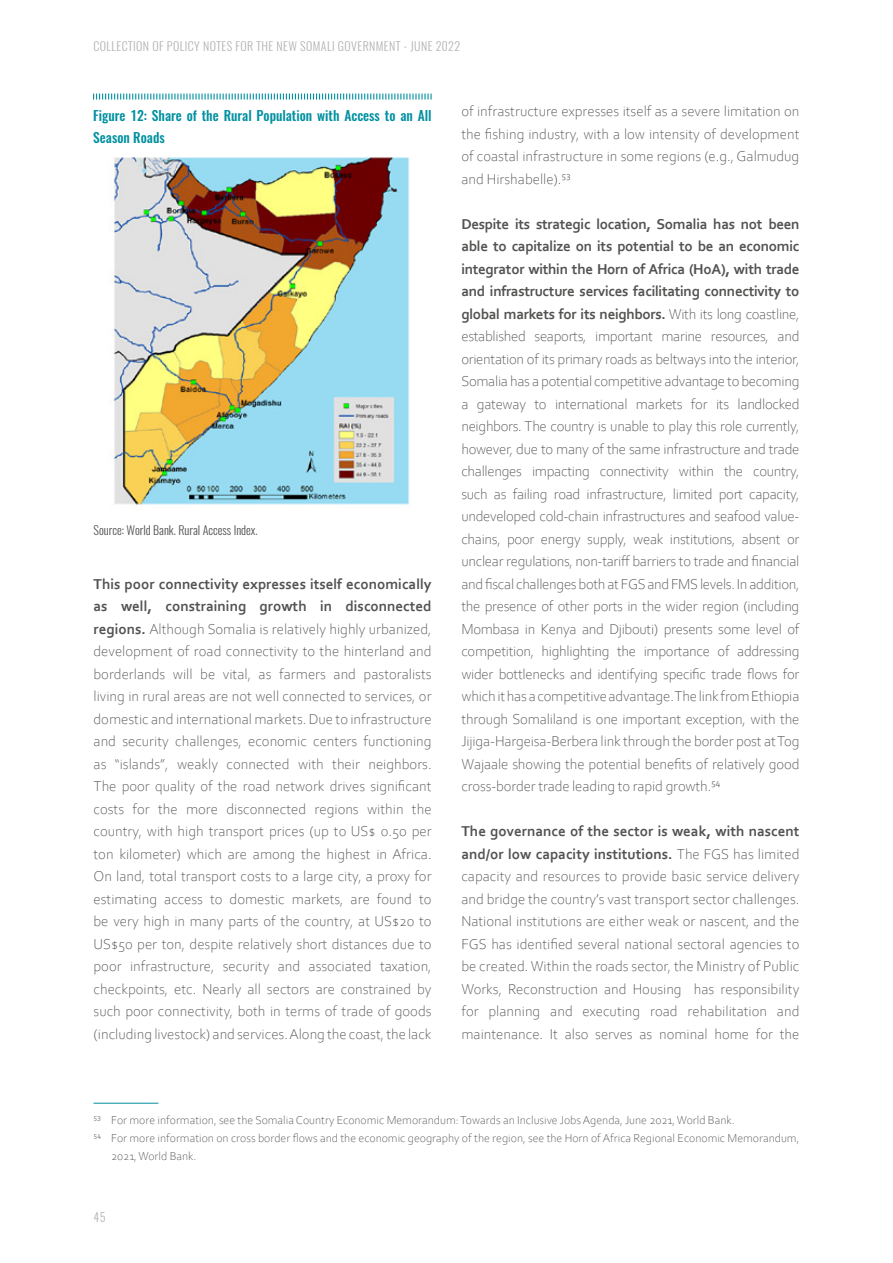
<style>
.page{position:relative;width:893px;height:1263px;background:#fff}
.page>*{position:absolute;margin:0;border:0;box-sizing:border-box;transform-origin:0 0}
.t1{font:300 15px/22.5px "Corbel";color:#525251;text-align:justify}
.t2{font:500 13.5px/22.5px "Oswald";color:#0090a0}
.t3{font:300 12px/18px "Corbel";color:#525251}
.t4{font:300 12px "Oswald";letter-spacing:.035em;color:#b3b2b2}
.t5{font:300 12px "Oswald";color:#525251}
.s1{font-weight:700}
</style>
<div class="page">
<svg style="left:93px;top:94px;width:339px;height:6px"></svg>
<hr style="left:93px;top:1103px;width:65px;height:1px;background:#0090a0">
<img style="left:108px;top:157px;width:302px;height:350px">
<p class="t4" style="left:94px;top:38px;width:368px">COLLECTION OF POLICY NOTES FOR THE NEW SOMALI GOVERNMENT - JUNE 2022</p>
<p class="t2" style="left:93px;top:104px;width:340px">Figure 12: Share of the Rural Population with Access to an All<br>Season Roads</p>
<p class="t5" style="left:94px;top:522px;width:166px">Source: World Bank. Rural Access Index.</p>
<p class="t1" style="left:94px;top:572px;width:340px"><span class="s1">This poor connectivity expresses itself economically as well, constraining growth in disconnected regions.</span> Although Somalia is relatively highly urbanized, development of road connectivity to the hinterland and borderlands will be vital, as farmers and pastoralists living in rural areas are not well connected to services, or domestic and international markets. Due to infrastructure and security challenges, economic centers functioning as “islands”, weakly connected with their neighbors.<br>The poor quality of the road network drives significant costs for the more disconnected regions within the country, with high transport prices (up to US$ 0.50 per ton kilometer) which are among the highest in Africa.<br>On land, total transport costs to a large city, a proxy for estimating access to domestic markets, are found to be very high in many parts of the country, at US$20 to US$50 per ton, despite relatively short distances due to poor infrastructure, security and associated taxation, checkpoints, etc. Nearly all sectors are constrained by such poor connectivity, both in terms of trade of goods (including livestock) and services. Along the coast, the lack</p>
<p class="t1" style="left:461px;top:99px;width:340px">of infrastructure expresses itself as a severe limitation on the fishing industry, with a low intensity of development of coastal infrastructure in some regions (e.g., Galmudug and Hirshabelle).⁵³</p>
<p class="t1" style="left:461px;top:212px;width:340px"><span class="s1">Despite its strategic location, Somalia has not been able to capitalize on its potential to be an economic integrator within the Horn of Africa (HoA), with trade and infrastructure services facilitating connectivity to global markets for its neighbors.</span> With its long coastline, established seaports, important marine resources, and orientation of its primary roads as beltways into the interior, Somalia has a potential competitive advantage to becoming a gateway to international markets for its landlocked neighbors. The country is unable to play this role currently, however, due to many of the same infrastructure and trade challenges impacting connectivity within the country, such as failing road infrastructure, limited port capacity, undeveloped cold-chain infrastructures and seafood value&shy;chains, poor energy supply, weak institutions, absent or unclear regulations, non-tariff barriers to trade and financial and fiscal challenges both at FGS and FMS levels. In addition, the presence of other ports in the wider region (including Mombasa in Kenya and Djibouti) presents some level of competition, highlighting the importance of addressing wider bottlenecks and identifying specific trade flows for which it has a competitive advantage. The link from Ethiopia through Somaliland is one important exception, with the Jijiga-Hargeisa-Berbera link through the border post at Tog Wajaale showing the potential benefits of relatively good cross-border trade leading to rapid growth.⁵⁴</p>
<p class="t1" style="left:461px;top:819px;width:340px"><span class="s1">The governance of the sector is weak, with nascent and/or low capacity institutions.</span> The FGS has limited capacity and resources to provide basic service delivery and bridge the country’s vast transport sector challenges.<br>National institutions are either weak or nascent, and the FGS has identified several national sectoral agencies to be created. Within the roads sector, the Ministry of Public Works, Reconstruction and Housing has responsibility for planning and executing road rehabilitation and maintenance. It also serves as nominal home for the</p>
<p class="t3" style="left:93px;top:1111px;width:9px">⁵³<br>⁵⁴</p>
<p class="t3" style="left:111px;top:1111px;width:690px">For more information, see the Somalia Country Economic Memorandum: Towards an Inclusive Jobs Agenda, June 2021, World Bank.<br>For more information on cross border flows and the economic geography of the region, see the Horn of Africa Regional Economic Memorandum,<br>2021, World Bank.</p>
<p class="t4" style="left:94px;top:1209px;width:14px">45</p>
</div>
